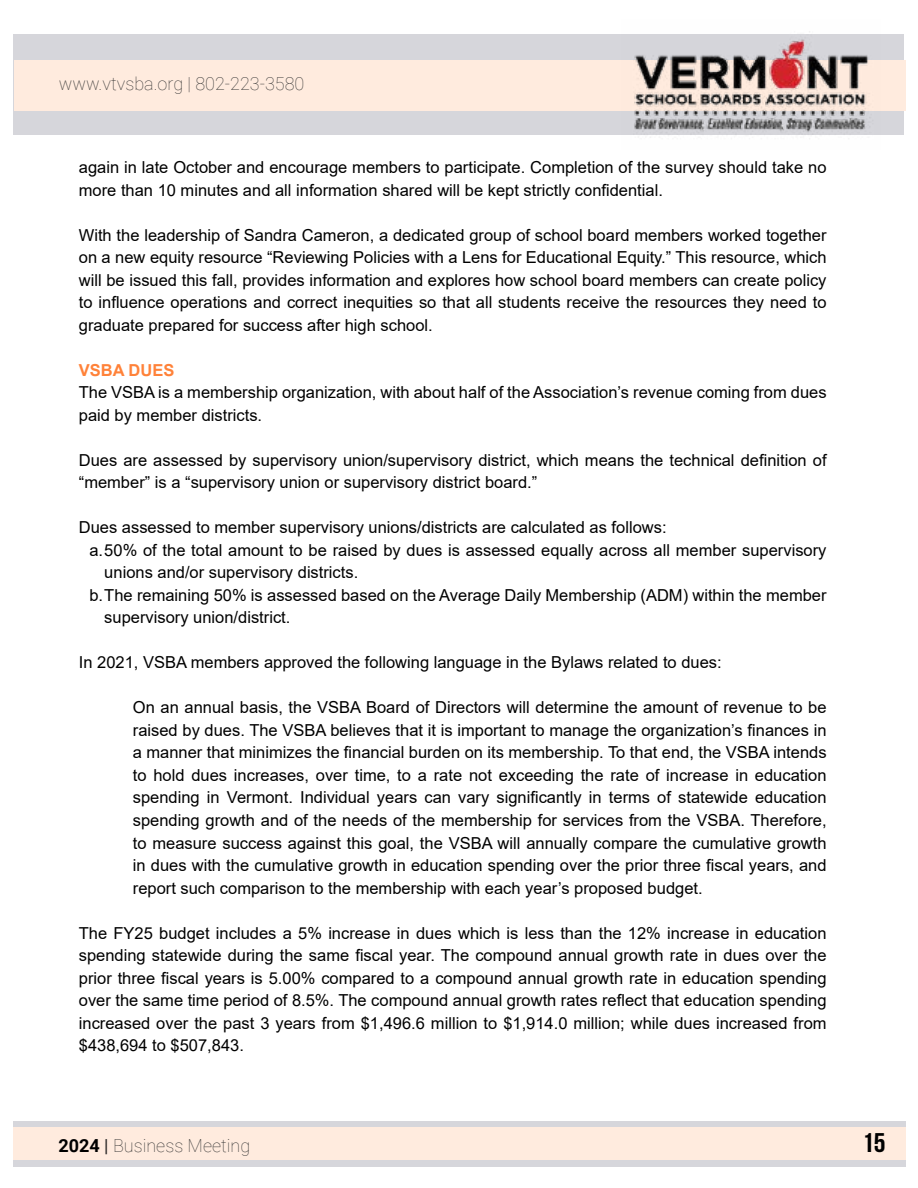
<style>
.page{position:relative;width:918px;height:1188px;background:#fff}
.page>*{position:absolute;margin:0;border:0;box-sizing:border-box;transform-origin:0 0}
.t1{font:27px "Bebas Neue";color:#000;scale:1.1 1}
.t2{font:100 18px "Roboto";color:#373635}
.t3{font:16.5px/22.5px "Arial";color:#000}
.t4{font:700 16.5px "Arial";color:#ff8239}
.s1{font-weight:700;color:#000}
.s2{font-weight:400;color:#272524}
</style>
<div class="page">
<div style="left:13px;top:1121px;width:892px;height:46px;background:#d6d6db"></div>
<div style="left:13px;top:35px;width:890px;height:100px;background:#d6d6db"></div>
<div style="left:13px;top:1128px;width:892px;height:32px;background:#ffebde"></div>
<div style="left:14px;top:60px;width:892px;height:51px;background:#ffebde"></div>
<img style="left:622px;top:31px;width:259px;height:107px">
<p class="t2" style="left:59px;top:71px;width:247px">www.vtvsba.org | 802-223-3580</p>
<p class="t3" style="left:79px;top:156px;width:749px">again in late October and encourage members to participate. Completion of the survey should take no more than 10 minutes and all information shared will be kept strictly confidential.</p>
<p class="t3" style="left:79px;top:224px;width:749px;text-align:justify">With the leadership of Sandra Cameron, a dedicated group of school board members worked together on a new equity resource “Reviewing Policies with a Lens for Educational Equity.” This resource, which will be issued this fall, provides information and explores how school board members can create policy to influence operations and correct inequities so that all students receive the resources they need to graduate prepared for success after high school.</p>
<p class="t4" style="left:79px;top:358px;width:97px">VSBA DUES</p>
<p class="t3" style="left:79px;top:381px;width:749px">The VSBA is a membership organization, with about half of the Association’s revenue coming from dues paid by member districts.</p>
<p class="t3" style="left:79px;top:449px;width:749px">Dues are assessed by supervisory union/supervisory district, which means the technical definition of “member” is a “supervisory union or supervisory district board.”</p>
<p class="t3" style="left:79px;top:516px;width:589px">Dues assessed to member supervisory unions/districts are calculated as follows:</p>
<p class="t3" style="left:89px;top:539px;width:739px">a.50% of the total amount to be raised by dues is assessed equally across all member supervisory</p>
<p class="t3" style="left:104px;top:561px;width:256px">unions and/or supervisory districts.</p>
<p class="t3" style="left:89px;top:584px;width:739px">b.The remaining 50% is assessed based on the Average Daily Membership (ADM) within the member</p>
<p class="t3" style="left:104px;top:606px;width:188px">supervisory union/district.</p>
<p class="t3" style="left:79px;top:651px;width:644px">In 2021, VSBA members approved the following language in the Bylaws related to dues:</p>
<p class="t3" style="left:133px;top:696px;width:695px;text-align:justify">On an annual basis, the VSBA Board of Directors will determine the amount of revenue to be raised by dues. The VSBA believes that it is important to manage the organization’s finances in a manner that minimizes the financial burden on its membership. To that end, the VSBA intends to hold dues increases, over time, to a rate not exceeding the rate of increase in education spending in Vermont. Individual years can vary significantly in terms of statewide education spending growth and of the needs of the membership for services from the VSBA. Therefore, to measure success against this goal, the VSBA will annually compare the cumulative growth in dues with the cumulative growth in education spending over the prior three fiscal years, and report such comparison to the membership with each year’s proposed budget.</p>
<p class="t3" style="left:79px;top:921px;width:749px;text-align:justify">The FY25 budget includes a 5% increase in dues which is less than the 12% increase in education spending statewide during the same fiscal year. The compound annual growth rate in dues over the prior three fiscal years is 5.00% compared to a compound annual growth rate in education spending over the same time period of 8.5%. The compound annual growth rates reflect that education spending increased over the past 3 years from $1,496.6 million to $1,914.0 million; while dues increased from $438,694 to $507,843.</p>
<p class="t2" style="left:59px;top:1133px;width:193px"><span class="s1">2024</span> <span class="s2">|</span> Business Meeting</p>
<h1 class="t1" style="left:862px;top:1128px;width:23px">15</h1>
</div>
